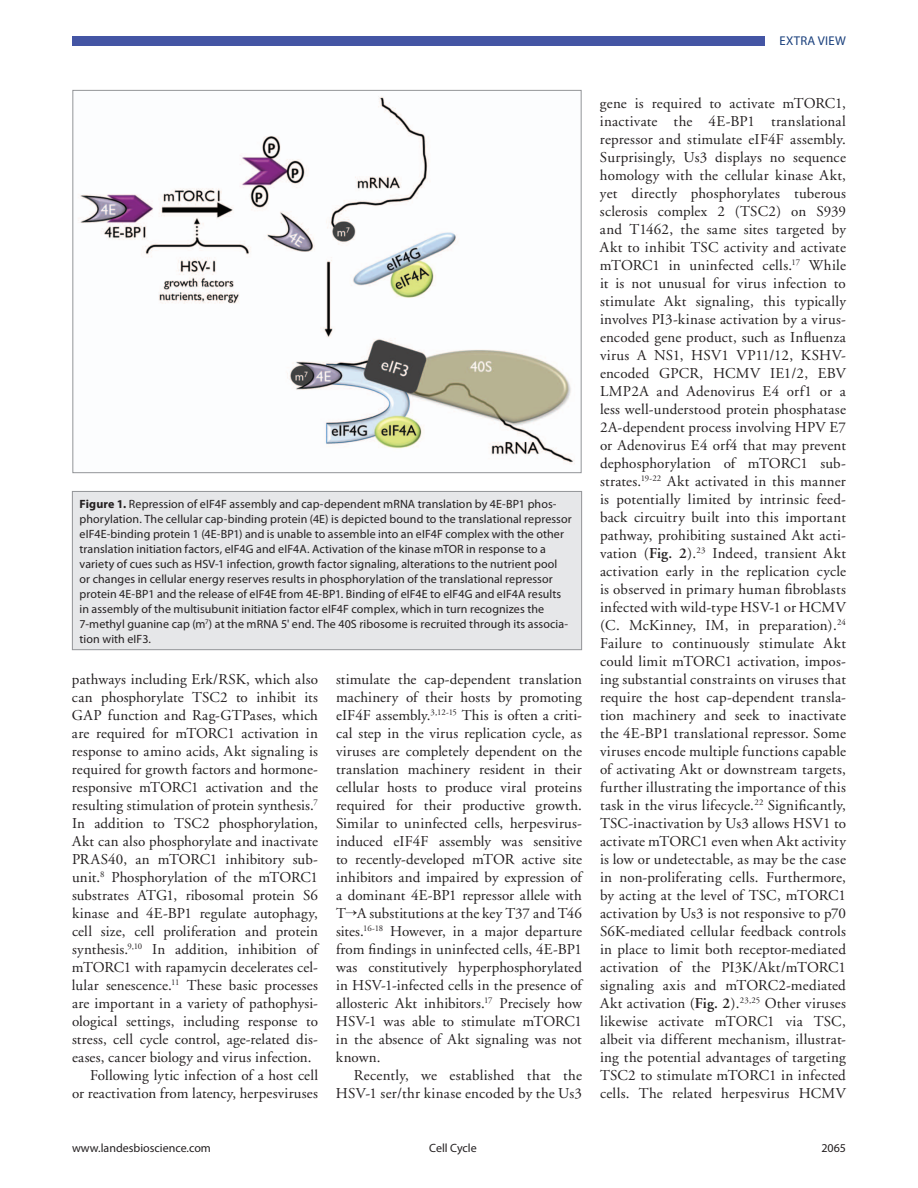
<style>
.page{position:relative;width:918px;height:1188px;background:#fff}
.page>*{position:absolute;margin:0;border:0;box-sizing:border-box;transform-origin:0 0}
.t1{font:15px/18px "Adobe Garamond";letter-spacing:.01em;color:#231f20;text-align:justify}
.t2{font:12.75px "Myriad Pro";letter-spacing:.02em;color:#193f7c}
.t3{font:12px/15px "Myriad Pro";letter-spacing:.01em;color:#231f20}
.s1{font-weight:700}
.s2{font-weight:600}
</style>
<div class="page">
<div style="left:72px;top:36px;width:692px;height:10px;background:#4455a4"></div>
<div style="left:72px;top:491px;width:510px;height:159px;background:#e6e7e9"></div>
<div style="left:72px;top:491px;width:510px;height:159px;border:1px solid #939598"></div>
<img style="left:80px;top:97px;width:495px;height:367px">
<p class="t2" style="left:780px;top:33px;width:68px">extra view</p>
<p class="t3" style="left:79px;top:496px;width:494px"><span class="s1">Figure 1.</span> Repression of eIF4F assembly and cap-dependent mRNA translation by 4E-BP1 phos&shy;phorylation. The cellular cap-binding protein (4E) is depicted bound to the translational repressor eIF4E-binding protein 1 (4E-BP1) and is unable to assemble into an eIF4F complex with the other translation initiation factors, eIF4G and eIF4A. Activation of the kinase mTOR in response to a variety of cues such as HSV-1 infection, growth factor signaling, alterations to the nutrient pool<br>or changes in cellular energy reserves results in phosphorylation of the translational repressor protein 4E-BP1 and the release of eIF4E from 4E-BP1. Binding of eIF4E to eIF4G and eIF4A results in assembly of the multisubunit initiation factor eIF4F complex, which in turn recognizes the 7-methyl guanine cap (m<sup>7</sup>) at the mRNA 5' end. The 40S ribosome is recruited through its associa&shy;tion with eIF3.</p>
<p class="t1" style="left:72px;top:671px;width:247px">pathways including Erk/RSK, which also</p>
<p class="t1" style="left:72px;top:689px;width:247px">can phosphorylate TSC2 to inhibit its</p>
<p class="t1" style="left:72px;top:707px;width:247px">GAP function and Rag-GTPases, which</p>
<p class="t1" style="left:72px;top:725px;width:247px">are required for mTORC1 activation in</p>
<p class="t1" style="left:72px;top:743px;width:247px">response to amino acids, Akt signaling is</p>
<p class="t1" style="left:72px;top:761px;width:247px">required for growth factors and hormone-</p>
<p class="t1" style="left:72px;top:779px;width:247px">responsive mTORC1 activation and the</p>
<p class="t1" style="left:72px;top:797px;width:248px">resulting stimulation of protein synthesis.<sup>7</sup></p>
<p class="t1" style="left:72px;top:815px;width:248px">In addition to TSC2 phosphorylation,</p>
<p class="t1" style="left:72px;top:833px;width:247px">Akt can also phosphorylate and inactivate</p>
<p class="t1" style="left:72px;top:851px;width:247px">PRAS40, an mTORC1 inhibitory sub-</p>
<p class="t1" style="left:72px;top:869px;width:247px">unit.<sup>8</sup> Phosphorylation of the mTORC1</p>
<p class="t1" style="left:72px;top:887px;width:247px">substrates ATG1, ribosomal protein S6</p>
<p class="t1" style="left:72px;top:905px;width:247px">kinase and 4E-BP1 regulate autophagy,</p>
<p class="t1" style="left:72px;top:923px;width:247px">cell size, cell proliferation and protein</p>
<p class="t1" style="left:72px;top:941px;width:248px">synthesis.<sup>9,10</sup> In addition, inhibition of</p>
<p class="t1" style="left:72px;top:959px;width:247px">mTORC1 with rapamycin decelerates cel-</p>
<p class="t1" style="left:72px;top:977px;width:247px">lular senescence.<sup>11</sup> These basic processes</p>
<p class="t1" style="left:72px;top:995px;width:247px">are important in a variety of pathophysi-</p>
<p class="t1" style="left:72px;top:1013px;width:248px">ological settings, including response to</p>
<p class="t1" style="left:72px;top:1031px;width:247px">stress, cell cycle control, age-related dis-</p>
<p class="t1" style="left:72px;top:1049px;width:241px">eases, cancer biology and virus infection.</p>
<p class="t1" style="left:90px;top:1067px;width:230px">Following lytic infection of a host cell</p>
<p class="t1" style="left:72px;top:1085px;width:247px">or reactivation from latency, herpesviruses</p>
<p class="t1" style="left:336px;top:671px;width:248px">stimulate the cap-dependent translation machinery of their hosts by promoting eIF4F assembly.<sup>3,12-15</sup> This is often a criti&shy;cal step in the virus replication cycle, as viruses are completely dependent on the translation machinery resident in their cellular hosts to produce viral proteins required for their productive growth.<br>Similar to uninfected cells, herpesvirus&shy;induced eIF4F assembly was sensitive to recently-developed mTOR active site inhibitors and impaired by expression of a dominant 4E-BP1 repressor allele with T→A substitutions at the key T37 and T46 sites.<sup>16-18</sup> However, in a major departure from findings in uninfected cells, 4E-BP1 was constitutively hyperphosphorylated in HSV-1-infected cells in the presence of allosteric Akt inhibitors.<sup>17</sup> Precisely how HSV-1 was able to stimulate mTORC1 in the absence of Akt signaling was not known.</p>
<p class="t1" style="left:336px;top:1067px;width:248px;text-align:right">Recently, we established that the<br>HSV-1 ser/thr kinase encoded by the Us3</p>
<p class="t1" style="left:600px;top:95px;width:248px">gene is required to activate mTORC1, inactivate the 4E-BP1 translational repressor and stimulate eIF4F assembly.<br>Surprisingly, Us3 displays no sequence homology with the cellular kinase Akt, yet directly phosphorylates tuberous sclerosis complex 2 (TSC2) on S939 and T1462, the same sites targeted by Akt to inhibit TSC activity and activate mTORC1 in uninfected cells.<sup>17</sup> While it is not unusual for virus infection to stimulate Akt signaling, this typically involves PI3-kinase activation by a virus&shy;encoded gene product, such as Influenza virus A NS1, HSV1 VP11/12, KSHV&shy;encoded GPCR, HCMV IE1/2, EBV LMP2A and Adenovirus E4 orf1 or a less well-understood protein phosphatase 2A-dependent process involving HPV E7 or Adenovirus E4 orf4 that may prevent dephosphorylation of mTORC1 sub&shy;strates.<sup>19-22</sup> Akt activated in this manner is potentially limited by intrinsic feed&shy;back circuitry built into this important pathway, prohibiting sustained Akt acti&shy;vation (<span class="s2">Fig. 2</span>).<sup>23</sup> Indeed, transient Akt activation early in the replication cycle is observed in primary human fibroblasts infected with wild-type HSV-1 or HCMV (C. McKinney, IM, in preparation).<sup>24<br></sup>Failure to continuously stimulate Akt could limit mTORC1 activation, impos&shy;ing substantial constraints on viruses that require the host cap-dependent transla&shy;tion machinery and seek to inactivate the 4E-BP1 translational repressor. Some viruses encode multiple functions capable of activating Akt or downstream targets, further illustrating the importance of this task in the virus lifecycle.<sup>22</sup> Significantly, TSC-inactivation by Us3 allows HSV1 to activate mTORC1 even when Akt activity is low or undetectable, as may be the case in non-proliferating cells. Furthermore, by acting at the level of TSC, mTORC1 activation by Us3 is not responsive to p70<br>S6K-mediated cellular feedback controls in place to limit both receptor-mediated activation of the PI3K/Akt/mTORC1 signaling axis and mTORC2-mediated Akt activation (<span class="s2">Fig. 2</span>).<sup>23,25</sup> Other viruses likewise activate mTORC1 via TSC, albeit via different mechanism, illustrat&shy;ing the potential advantages of targeting TSC2 to stimulate mTORC1 in infected cells. The related herpesvirus HCMV</p>
<p class="t3" style="left:72px;top:1141px;width:140px">www.landesbioscience.com</p>
<p class="t3" style="left:429px;top:1141px;width:49px">Cell Cycle</p>
<p class="t3" style="left:821px;top:1141px;width:26px">2065</p>
</div>
